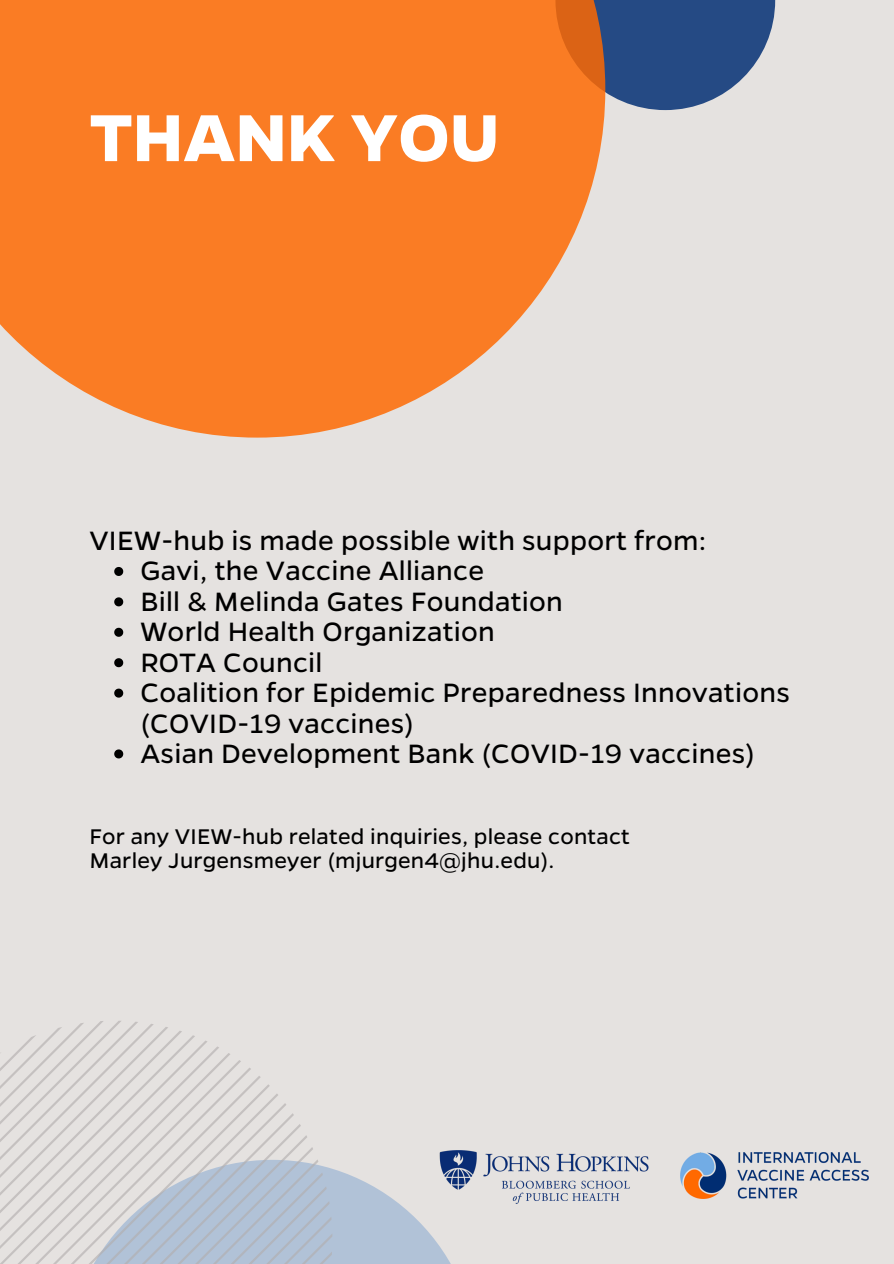
<style>
.page{position:relative;width:894px;height:1264px;background:#fff}
.page>*{position:absolute;margin:0;border:0;box-sizing:border-box;transform-origin:0 0}
.t1{font:700 75px "Gentona";color:#fff}
.t2{font:30px/30.5px "Gentona";letter-spacing:.01em;color:#000}
.t3{font:24px/23.7px "Gentona";letter-spacing:.01em;color:#000}
</style>
<div class="page">
<div style="left:0;top:0;width:893px;height:1263px;background:#e5e2e0"></div>
<svg style="left:605px;top:0;width:170px;height:110px;background:#426191"></svg>
<svg style="left:0;top:1021px;width:450px;height:242px"></svg>
<svg style="left:114px;top:567px;width:9px;height:9px"></svg>
<svg style="left:114px;top:597px;width:9px;height:9px"></svg>
<svg style="left:114px;top:627px;width:9px;height:9px"></svg>
<svg style="left:114px;top:658px;width:9px;height:9px"></svg>
<svg style="left:114px;top:688px;width:9px;height:9px"></svg>
<svg style="left:114px;top:749px;width:9px;height:9px"></svg>
<svg style="left:0;top:0;width:605px;height:437px;background:#f6883b"></svg>
<img style="left:680px;top:1152px;width:188px;height:46px">
<img style="left:408px;top:1110px;width:241px;height:129px">
<h1 class="t1" style="left:89px;top:88px;width:411px">THANK YOU</h1>
<p class="t2" style="left:89px;top:523px;width:618px">VIEW-hub is made possible with support from:</p>
<p class="t2" style="left:140px;top:554px;width:650px">Gavi, the Vaccine Alliance<br>Bill &amp; Melinda Gates Foundation<br>World Health Organization<br>ROTA Council<br>Coalition for Epidemic Preparedness Innovations (COVID-19 vaccines)<br>Asian Development Bank (COVID-19 vaccines)</p>
<p class="t3" style="left:89px;top:823px;width:542px">For any VIEW-hub related inquiries, please contact<br>Marley Jurgensmeyer (mjurgen4@jhu.edu).</p>
</div>
